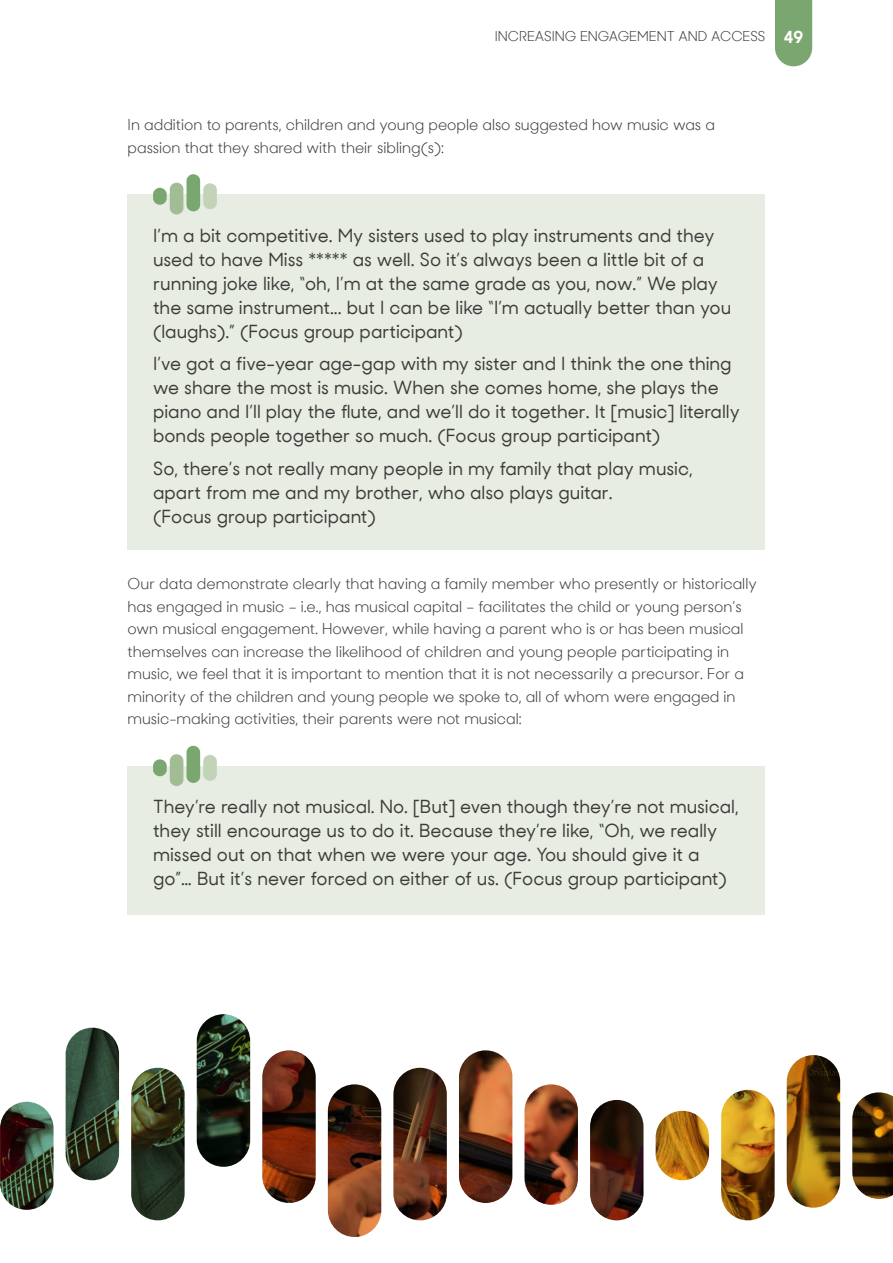
<style>
.page{position:relative;width:893px;height:1263px;background:#fff}
.page>*{position:absolute;margin:0;border:0;box-sizing:border-box;transform-origin:0 0}
._007_Quote{font:500 18px/24px "Sharp Sans No 2";color:#3c3c3b}
._003__B_head{font:700 16.5px "Sharp Sans No 2";color:#fff}
._002__General_text{font:15px/22.5px "Sharp Sans No 2";color:#3c3c3b}
._100__Running_head_left{font:13.5px "Sharp Sans No 2";color:#3c3c3b}
</style>
<div class="page">
<img style="left:0;top:1014px;width:893px;height:223px">
<div style="left:775px;top:0;width:37px;height:66px;background:#7aa76f"></div>
<div style="left:128px;top:194px;width:637px;height:356px;background:#e7ede3"></div>
<div style="left:203px;top:183px;width:14px;height:26px;background:#c3d3b8;border-radius:7px"></div>
<div style="left:187px;top:174px;width:13px;height:37px;background:#7aa76f;border-radius:7px"></div>
<div style="left:170px;top:183px;width:13px;height:31px;background:#a2bd95;border-radius:7px"></div>
<div style="left:153px;top:188px;width:14px;height:17px;background:#7aa76f;border-radius:7px"></div>
<div style="left:128px;top:766px;width:637px;height:148px;background:#e7ede3"></div>
<div style="left:203px;top:755px;width:14px;height:26px;background:#c3d3b8;border-radius:7px"></div>
<div style="left:187px;top:746px;width:13px;height:37px;background:#7aa76f;border-radius:7px"></div>
<div style="left:170px;top:754px;width:13px;height:32px;background:#a2bd95;border-radius:7px"></div>
<div style="left:153px;top:759px;width:14px;height:17px;background:#7aa76f;border-radius:7px"></div>
<p class="_100__Running_head_left" style="left:495px;top:25px;width:272px">INCREASING ENGAGEMENT AND ACCESS</p>
<p class="_003__B_head" style="left:784px;top:23px;width:21px">49</p>
<p class="_002__General_text" style="left:128px;top:112px;width:589px">In addition to parents, children and young people also suggested how music was a passion that they shared with their sibling(s):</p>
<p class="_007_Quote" style="left:153px;top:222px;width:580px">I’m a bit competitive. My sisters used to play instruments and they used to have Miss ***** as well. So it’s always been a little bit of a running joke like, “oh, I’m at the same grade as you, now.” We play the same instrument... but I can be like “I’m actually better than you (laughs).” (Focus group participant)</p>
<p class="_007_Quote" style="left:153px;top:350px;width:588px">I’ve got a five-year age-gap with my sister and I think the one thing we share the most is music. When she comes home, she plays the piano and I’ll play the flute, and we’ll do it together. It [music] literally bonds people together so much. (Focus group participant)</p>
<p class="_007_Quote" style="left:153px;top:455px;width:541px">So, there’s not really many people in my family that play music, apart from me and my brother, who also plays guitar.<br>(Focus group participant)</p>
<p class="_002__General_text" style="left:128px;top:571px;width:631px">Our data demonstrate clearly that having a family member who presently or historically has engaged in music – i.e., has musical capital – facilitates the child or young person’s own musical engagement. However, while having a parent who is or has been musical themselves can increase the likelihood of children and young people participating in music, we feel that it is important to mention that it is not necessarily a precursor. For a minority of the children and young people we spoke to, all of whom were engaged in music-making activities, their parents were not musical:</p>
<p class="_007_Quote" style="left:153px;top:793px;width:587px">They’re really not musical. No. [But] even though they’re not musical, they still encourage us to do it. Because they’re like, “Oh, we really missed out on that when we were your age. You should give it a go”… But it’s never forced on either of us. (Focus group participant)</p>
</div>
